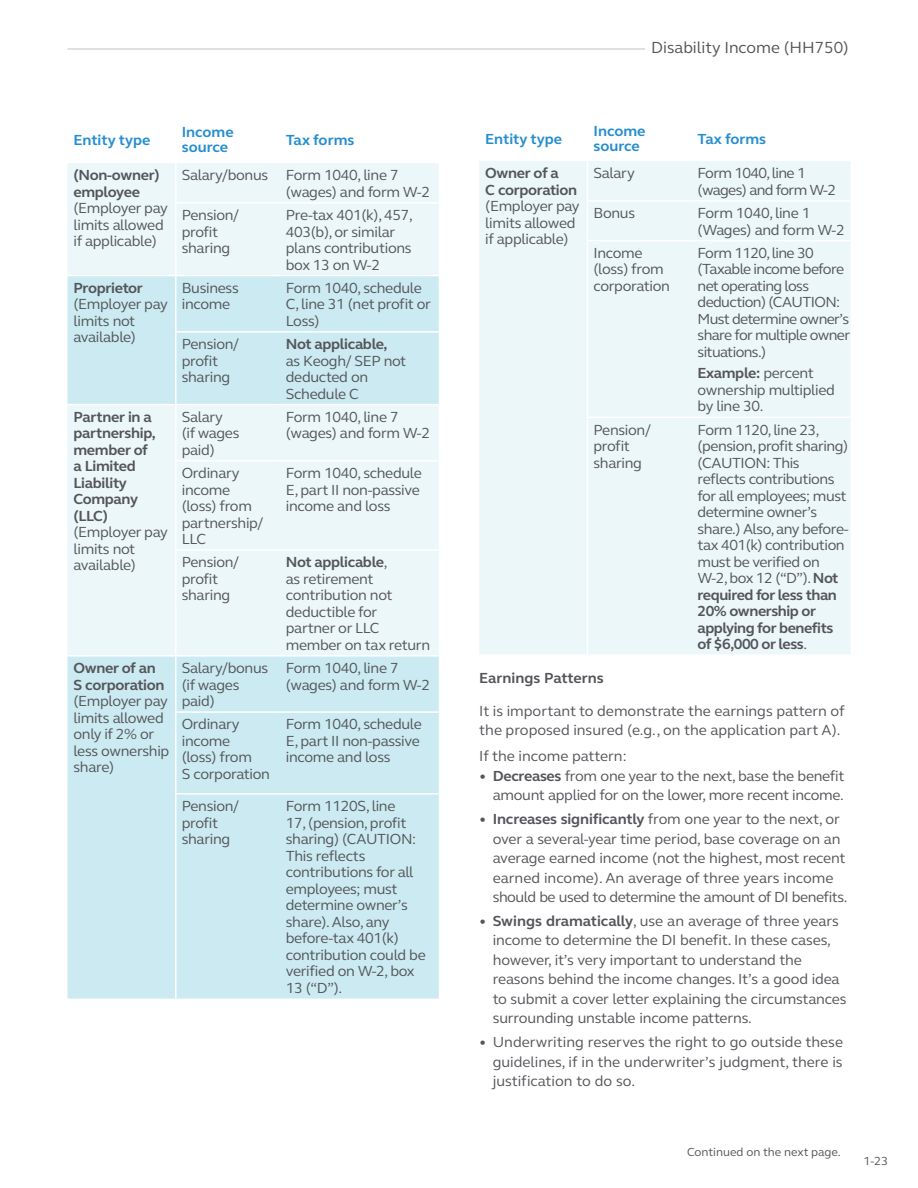
<style>
.page{position:relative;width:918px;height:1188px;background:#fff}
.page>*{position:absolute;margin:0;border:0;box-sizing:border-box;transform-origin:0 0}
.t1{font:16.5px "FS Elliot Pro";color:#54555a}
.t2{font:15px/16.5px "FS Elliot Pro";letter-spacing:-.02em;color:#54555a}
.t3{font:15px/16.5px "FS Elliot Pro";letter-spacing:-.04em;color:#54555a}
.t4{font:700 15px/16.5px "FS Elliot Pro";letter-spacing:-.02em;color:#54555a}
.t5{font:15px/19.5px "FS Elliot Pro";color:#54555a}
.t6{font:700 15px/15px "FS Elliot Pro";color:#258ece}
.t7{font:700 15px "FS Elliot Pro";color:#54555a}
.t8{font:12px "FS Elliot Pro";color:#54555a}
.s1{font-weight:700}
</style>
<div class="page">
<hr style="left:68px;top:49px;width:730px;height:1px;background:#c4c2c5">
<div style="left:646px;top:34px;width:203px;height:26px;background:#fff"></div>
<div style="left:68px;top:163px;width:371px;height:112px;background:#ebf7f9"></div>
<svg style="left:68px;top:276px;width:371px;height:723px;background:#d6eef3"></svg>
<hr style="left:175px;top:202px;width:105px;height:2px;background:#fff">
<hr style="left:280px;top:202px;width:159px;height:2px;background:#fff">
<hr style="left:175px;top:331px;width:105px;height:2px;background:#fff">
<hr style="left:280px;top:331px;width:159px;height:2px;background:#fff">
<hr style="left:176px;top:404px;width:104px;height:1px;background:#fff">
<hr style="left:280px;top:404px;width:159px;height:1px;background:#fff">
<hr style="left:175px;top:460px;width:105px;height:2px;background:#fff">
<hr style="left:280px;top:460px;width:159px;height:2px;background:#fff">
<hr style="left:175px;top:549px;width:105px;height:2px;background:#fff">
<hr style="left:280px;top:549px;width:159px;height:2px;background:#fff">
<hr style="left:176px;top:655px;width:104px;height:2px;background:#fff">
<hr style="left:280px;top:655px;width:159px;height:2px;background:#fff">
<hr style="left:175px;top:711px;width:105px;height:2px;background:#fff">
<hr style="left:280px;top:711px;width:159px;height:2px;background:#fff">
<hr style="left:175px;top:793px;width:105px;height:2px;background:#fff">
<hr style="left:280px;top:793px;width:159px;height:2px;background:#fff">
<hr style="left:68px;top:404px;width:108px;height:1px;background:#fff">
<hr style="left:68px;top:655px;width:108px;height:2px;background:#fff">
<hr style="left:175px;top:163px;width:2px;height:39px;background:#fff">
<hr style="left:175px;top:204px;width:2px;height:71px;background:#fff">
<hr style="left:175px;top:276px;width:2px;height:55px;background:#fff">
<hr style="left:175px;top:333px;width:2px;height:71px;background:#fff">
<hr style="left:175px;top:405px;width:2px;height:55px;background:#fff">
<hr style="left:175px;top:462px;width:2px;height:87px;background:#fff">
<hr style="left:175px;top:551px;width:2px;height:104px;background:#fff">
<hr style="left:175px;top:657px;width:2px;height:54px;background:#fff">
<hr style="left:175px;top:713px;width:2px;height:80px;background:#fff">
<hr style="left:175px;top:795px;width:2px;height:204px;background:#fff">
<div style="left:479px;top:161px;width:371px;height:493px;background:#ebf7f9"></div>
<hr style="left:587px;top:200px;width:105px;height:2px;background:#fff">
<hr style="left:692px;top:200px;width:158px;height:2px;background:#fff">
<hr style="left:587px;top:240px;width:105px;height:1px;background:#fff">
<hr style="left:692px;top:240px;width:158px;height:1px;background:#fff">
<hr style="left:587px;top:417px;width:105px;height:1px;background:#fff">
<hr style="left:692px;top:417px;width:158px;height:1px;background:#fff">
<hr style="left:587px;top:161px;width:1px;height:39px;background:#fff">
<hr style="left:587px;top:202px;width:1px;height:38px;background:#fff">
<hr style="left:587px;top:241px;width:1px;height:176px;background:#fff">
<hr style="left:587px;top:418px;width:1px;height:236px;background:#fff">
<p class="t6" style="left:74px;top:132px;width:78px">Entity type</p>
<p class="t6" style="left:182px;top:125px;width:53px">Income source</p>
<p class="t6" style="left:286px;top:132px;width:70px">Tax forms</p>
<p class="t4" style="left:74px;top:167px;width:88px">(Non-owner) employee</p>
<p class="t2" style="left:74px;top:200px;width:96px">(Employer pay limits allowed if applicable)</p>
<p class="t2" style="left:286px;top:167px;width:146px;text-indent:-104px">Salary/bonus Form 1040, line 7 (wages) and form W-2</p>
<p class="t2" style="left:182px;top:206px;width:59px">Pension/ profit sharing</p>
<p class="t2" style="left:286px;top:206px;width:129px">Pre-tax 401(k), 457,<br>403(b), or similar plans contributions box 13 on W-2</p>
<p class="t4" style="left:74px;top:279px;width:71px">Proprietor</p>
<p class="t2" style="left:74px;top:296px;width:96px">(Employer pay limits not available)</p>
<p class="t4" style="left:74px;top:408px;width:84px">Partner in a partnership, member of a Limited<br>Liability<br>Company (LLC)</p>
<p class="t2" style="left:74px;top:524px;width:96px">(Employer pay limits not available)</p>
<p class="t4" style="left:73px;top:660px;width:93px">Owner of an<br>S corporation</p>
<p class="t2" style="left:73px;top:692px;width:97px">(Employer pay limits allowed only if 2% or less ownership share)</p>
<p class="t2" style="left:182px;top:279px;width:58px">Business income</p>
<p class="t2" style="left:286px;top:279px;width:147px">Form 1040, schedule<br>C, line 31 (net profit or<br>Loss)</p>
<p class="t2" style="left:182px;top:335px;width:59px">Pension/ profit sharing</p>
<p class="t4" style="left:286px;top:336px;width:103px">Not applicable,</p>
<p class="t2" style="left:286px;top:352px;width:122px">as Keogh/ SEP not deducted on<br>Schedule C</p>
<p class="t2" style="left:182px;top:408px;width:59px">Salary (if wages paid)</p>
<p class="t2" style="left:286px;top:408px;width:146px">Form 1040, line 7 (wages) and form W-2</p>
<p class="t2" style="left:182px;top:464px;width:83px">Ordinary income (loss) from partnership/<br>LLC</p>
<p class="t2" style="left:286px;top:464px;width:137px">Form 1040, schedule<br>E, part II non-passive income and loss</p>
<p class="t2" style="left:182px;top:554px;width:59px">Pension/ profit sharing</p>
<p class="t2" style="left:286px;top:554px;width:146px"><span class="s1">Not applicable</span>,<br>as retirement contribution not deductible for partner or LLC member on tax return</p>
<p class="t2" style="left:182px;top:659px;width:88px">Salary/bonus (if wages paid)</p>
<p class="t2" style="left:286px;top:659px;width:146px">Form 1040, line 7 (wages) and form W-2</p>
<p class="t2" style="left:182px;top:716px;width:90px">Ordinary income<br>(loss) from<br>S corporation</p>
<p class="t2" style="left:286px;top:716px;width:137px">Form 1040, schedule<br>E, part II non-passive income and loss</p>
<p class="t2" style="left:182px;top:797px;width:59px">Pension/ profit sharing</p>
<p class="t2" style="left:286px;top:797px;width:141px">Form 1120S, line<br>17, (pension, profit sharing) (CAUTION:<br>This reflects contributions for all employees; must determine owner’s share). Also, any before-tax 401(k) contribution could be verified on W-2, box<br>13 (“D”).</p>
<p class="t1" style="left:651px;top:36px;width:199px">Disability Income (HH750)</p>
<p class="t6" style="left:485px;top:131px;width:78px">Entity type</p>
<p class="t6" style="left:594px;top:124px;width:53px">Income source</p>
<p class="t6" style="left:698px;top:131px;width:70px">Tax forms</p>
<p class="t4" style="left:485px;top:165px;width:94px">Owner of a<br>C corporation</p>
<p class="t2" style="left:485px;top:198px;width:96px">(Employer pay limits allowed if applicable)</p>
<p class="t2" style="left:594px;top:165px;width:43px">Salary</p>
<p class="t3" style="left:698px;top:165px;width:140px">Form 1040, line 1 (wages) and form W-2</p>
<p class="t2" style="left:594px;top:204px;width:43px">Bonus</p>
<p class="t2" style="left:698px;top:204px;width:149px">Form 1040, line 1 (Wages) and form W-2</p>
<p class="t2" style="left:594px;top:244px;width:78px">Income (loss) from corporation</p>
<p class="t3" style="left:698px;top:244px;width:154px">Form 1120, line 30 (Taxable income before net operating loss deduction) (CAUTION:<br>Must determine owner’s share for multiple owner situations.)</p>
<p class="t2" style="left:698px;top:365px;width:139px"><span class="s1">Example:</span> percent ownership multiplied by line 30.</p>
<p class="t2" style="left:594px;top:421px;width:59px">Pension/ profit sharing</p>
<p class="t2" style="left:698px;top:421px;width:153px">Form 1120, line 23, (pension, profit sharing) (CAUTION: This reflects contributions for all employees; must determine owner’s share.) Also, any before&shy;tax 401(k) contribution must be verified on<br>W-2, box 12 (“D”). <span class="s1">Not required for less than<br>20% ownership or applying for benefits of $6,000 or less</span>.</p>
<p class="t7" style="left:479px;top:668px;width:126px">Earnings Patterns</p>
<p class="t5" style="left:479px;top:700px;width:367px">It is important to demonstrate the earnings pattern of the proposed insured (e.g., on the application part A).</p>
<p class="t5" style="left:479px;top:746px;width:149px">If the income pattern:</p>
<p class="t2" style="left:479px;top:766px;width:367px;line-height:19.5px;text-align:right">• <span class="s1">Decreases</span> from one year to the next, base the benefit amount applied for on the lower, more recent income.</p>
<p class="t2" style="left:493px;top:809px;width:356px;line-height:19.5px;text-indent:-14px">• <span class="s1">Increases significantly</span> from one year to the next, or over a several-year time period, base coverage on an average earned income (not the highest, most recent earned income). An average of three years income should be used to determine the amount of DI benefits.</p>
<p class="t2" style="left:493px;top:911px;width:355px;line-height:19.5px;text-indent:-14px">• <span class="s1">Swings dramatically</span>, use an average of three years income to determine the DI benefit. In these cases, however, it’s very important to understand the reasons behind the income changes. It’s a good idea to submit a cover letter explaining the circumstances surrounding unstable income patterns.</p>
<p class="t2" style="left:493px;top:1032px;width:352px;line-height:19.5px;text-align:justify;text-indent:-14px">• Underwriting reserves the right to go outside these guidelines, if in the underwriter’s judgment, there is justification to do so.</p>
<p class="t8" style="left:687px;top:1144px;width:155px">Continued on the next page.</p>
<p class="t8" style="left:863px;top:1153px;width:26px">1-23</p>
</div>
